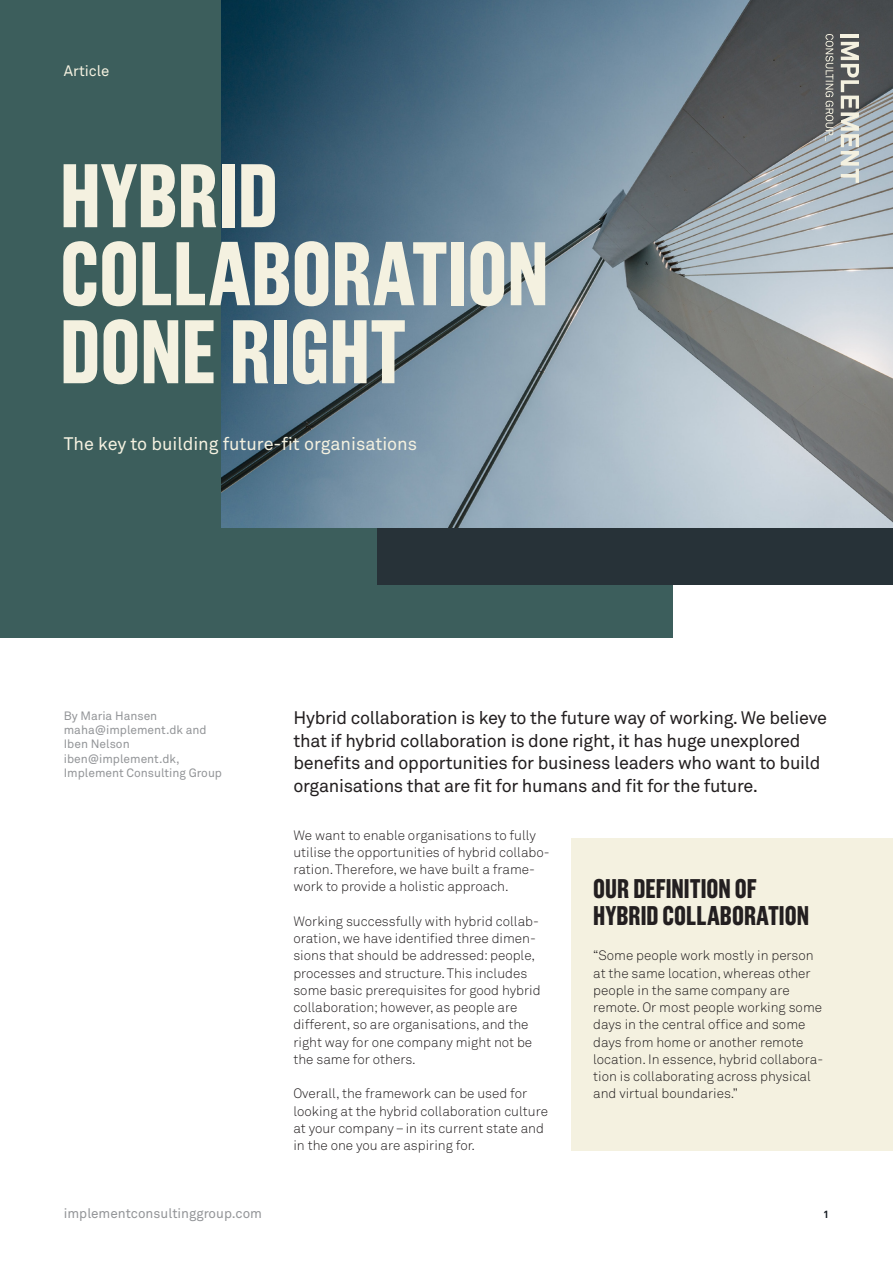
<style>
.page{position:relative;width:893px;height:1263px;background:#fff}
.page>*{position:absolute;margin:0;border:0;box-sizing:border-box;transform-origin:0 0}
.t1{font:700 90px/78px "Grotzec Cond";color:#f4f1e0}
.t2{font:700 27px/27px "Grotzec Cond";color:#231f20}
.t3{font:18px/22.5px "Akkurat Pro";letter-spacing:-.015em;color:#231f20}
.t4{font:18px "Akkurat Pro";color:#f4f1e0}
.t5{font:15px "Akkurat Pro";color:#f4f1e0}
.t6{font:13.5px/17.2px "Akkurat Light Pro";color:#231f20}
.t7{font:13.5px "Akkurat Pro";color:#939598}
.t8{font:12px/14.4px "Akkurat Pro";color:#939598}
.t9{font:700 10.5px "Akkurat Pro";color:#11171e}
</style>
<div class="page">
<div style="left:0;top:0;width:672px;height:638px;background:#3c5e5c"></div>
<div style="left:377px;top:404px;width:516px;height:181px;background:#273238"></div>
<img style="left:221px;top:0;width:672px;height:527px">
<svg style="left:825px;top:34px;width:8px;height:107px"></svg>
<hr style="left:841px;top:34px;width:18px;height:4px;background:#f4f1e0">
<svg style="left:841px;top:42px;width:18px;height:141px;background:#b4b6b0"></svg>
<div style="left:572px;top:838px;width:321px;height:313px;background:#f4f1e0"></div>
<p class="t5" style="left:64px;top:62px;width:47px">Article</p>
<h1 class="t1" style="left:60px;top:154px;width:490px">HYBRID<br>COLLABORATION<br>DONE RIGHT</h1>
<h3 class="t4" style="left:64px;top:434px;width:355px">The key to building future-fit organisations</h3>
<p class="t8" style="left:64px;top:708px;width:160px">By Maria Hansen maha@implement.dk and<br>Iben Nelson iben@implement.dk,<br>Implement Consulting Group</p>
<p class="t3" style="left:293px;top:707px;width:535px">Hybrid collaboration is key to the future way of working. We believe that if hybrid collaboration is done right, it has huge unexplored benefits and opportunities for business leaders who want to build organisations that are fit for humans and fit for the future.</p>
<p class="t6" style="left:293px;top:827px;width:258px">We want to enable organisations to fully utilise the opportunities of hybrid collabo&shy;ration. Therefore, we have built a frame&shy;work to provide a holistic approach.</p>
<p class="t6" style="left:293px;top:913px;width:249px">Working successfully with hybrid collab&shy;oration, we have identified three dimen&shy;sions that should be addressed: people, processes and structure. This includes some basic prerequisites for good hybrid collaboration; however, as people are different, so are organisations, and the right way for one company might not be the same for others.</p>
<p class="t6" style="left:293px;top:1085px;width:256px">Overall, the framework can be used for looking at the hybrid collaboration culture at your company–in its current state and in the one you are aspiring for.</p>
<h2 class="t2" style="left:593px;top:874px;width:217px">OUR DEFINITION OF<br>HYBRID COLLABORATION</h2>
<p class="t6" style="left:593px;top:947px;width:232px">“Some people work mostly in person at the same location, whereas other people in the same company are remote. Or most people working some days in the central office and some days from home or another remote location. In essence, hybrid collabora&shy;tion is collaborating across physical and virtual boundaries.”</p>
<p class="t7" style="left:64px;top:1206px;width:200px">implementconsultinggroup.com</p>
<p class="t9" style="left:823px;top:1208px;width:7px">1</p>
</div>
